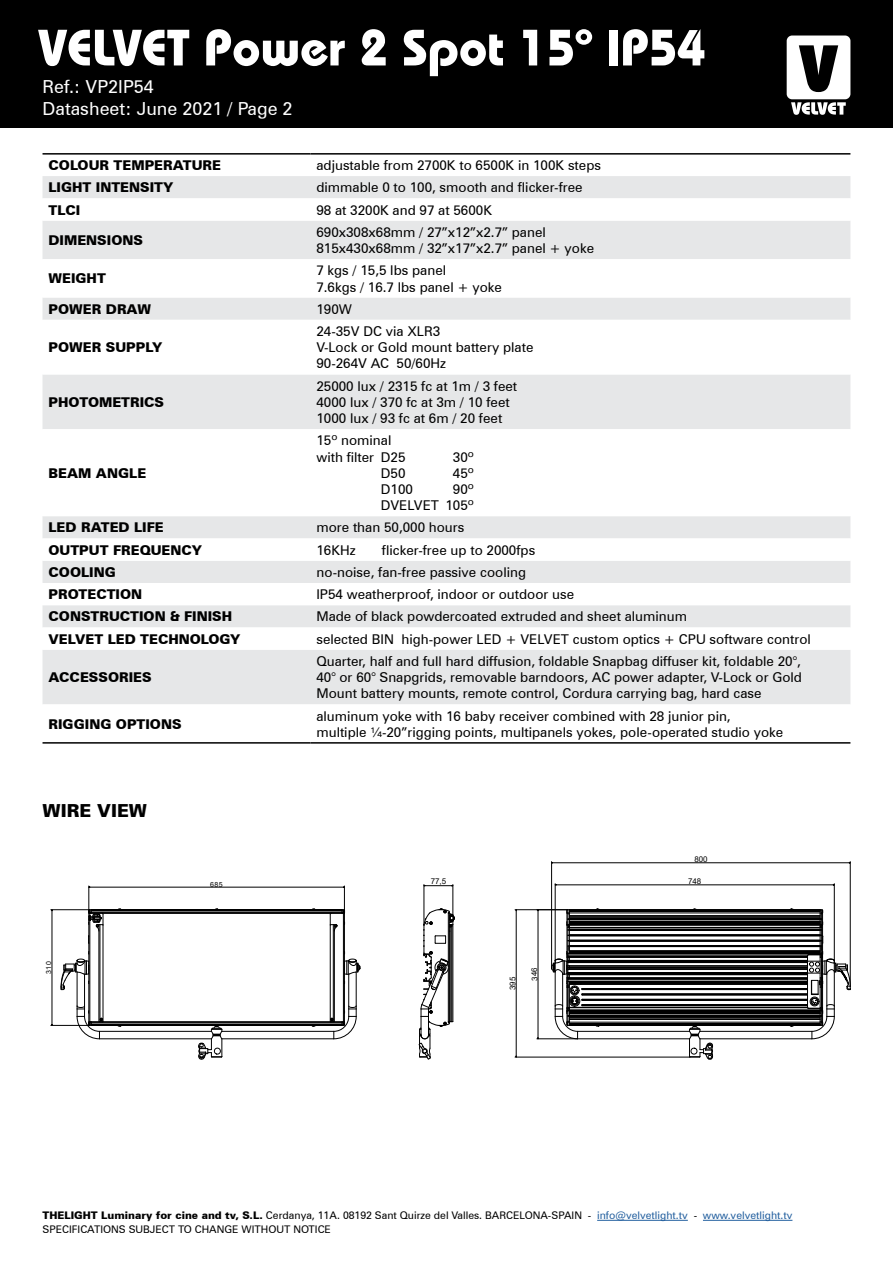
<style>
.page{position:relative;width:893px;height:1263px;background:#fff}
.page>*{position:absolute;margin:0;border:0;box-sizing:border-box;transform-origin:0 0}
.t1{font:700 51px "Bauhaus Std";color:#fff}
.t2{font:18px/21.6px "Zurich BT";color:#fff}
.t3{font:900 18px "Zurich BT";color:#000}
.t4{font:13.5px/16.2px "Zurich BT";color:#000}
.t5{font:900 13.5px "Zurich BT";color:#000}
.t6{font:10.5px/13.5px "Zurich BT";color:#000}
.t7{font:7.95px "Arial";letter-spacing:-.015em;color:#000}
.t8{font:7.05px "Arial";letter-spacing:.06em;color:#000}
.s1{font-weight:900}
.s2{color:#215e9e}
</style>
<div class="page">
<div style="left:0;top:0;width:893px;height:128px;background:#000"></div>
<hr style="left:597px;top:1220px;width:91px;height:1px;background:#215e9e">
<hr style="left:703px;top:1220px;width:89px;height:1px;background:#215e9e">
<svg style="left:787px;top:36px;width:63px;height:79px"></svg>
<div style="left:43px;top:176px;width:807px;height:22px;background:#e6e7e8"></div>
<svg style="left:43px;top:221px;width:807px;height:483px;fill:#e6e7e8"></svg>
<svg style="left:43px;top:259px;width:807px;height:302px"></svg>
<hr style="left:43px;top:153px;width:267px;height:2px;background:#000">
<hr style="left:310px;top:153px;width:540px;height:2px;background:#000">
<hr style="left:43px;top:742px;width:267px;height:2px;background:#000">
<hr style="left:310px;top:742px;width:540px;height:2px;background:#000">
<hr style="left:91px;top:911px;width:251px;height:1px;background:#000">
<hr style="left:90px;top:912px;width:253px;height:1px;background:#000">
<hr style="left:102px;top:913px;width:229px;height:1px;background:#000">
<hr style="left:102px;top:1021px;width:229px;height:1px;background:#000">
<hr style="left:90px;top:1022px;width:253px;height:1px;background:#000">
<hr style="left:91px;top:909px;width:251px;height:1px;background:#000">
<hr style="left:91px;top:910px;width:251px;height:1px;background:#000">
<hr style="left:91px;top:1024px;width:251px;height:1px;background:#000">
<hr style="left:218px;top:1025px;width:94px;height:1px;background:#000">
<hr style="left:121px;top:1025px;width:94px;height:1px;background:#000">
<hr style="left:222px;top:1038px;width:112px;height:1px;background:#000">
<hr style="left:99px;top:1038px;width:112px;height:1px;background:#000">
<hr style="left:222px;top:1031px;width:112px;height:1px;background:#000">
<hr style="left:99px;top:1031px;width:112px;height:1px;background:#000">
<svg style="left:199px;top:1025px;width:24px;height:35px"></svg>
<svg style="left:419px;top:909px;width:36px;height:151px"></svg>
<svg style="left:551px;top:909px;width:300px;height:151px"></svg>
<hr style="left:90px;top:887px;width:253px;height:1px;background:#000">
<svg style="left:312px;top:886px;width:49px;height:153px"></svg>
<svg style="left:61px;top:886px;width:61px;height:153px"></svg>
<hr style="left:52px;top:911px;width:1px;height:113px;background:#000">
<hr style="left:51px;top:909px;width:38px;height:1px;background:#000">
<hr style="left:51px;top:1025px;width:38px;height:1px;background:#000">
<svg style="left:425px;top:885px;width:28px;height:1px"></svg>
<hr style="left:453px;top:884px;width:1px;height:41px;background:#000">
<hr style="left:424px;top:884px;width:1px;height:41px;background:#000">
<hr style="left:556px;top:884px;width:277px;height:1px;background:#000">
<hr style="left:834px;top:884px;width:1px;height:87px;background:#000">
<hr style="left:555px;top:884px;width:1px;height:87px;background:#000">
<hr style="left:552px;top:862px;width:297px;height:1px;background:#000">
<hr style="left:551px;top:861px;width:1px;height:106px;background:#000">
<hr style="left:850px;top:861px;width:1px;height:125px;background:#000">
<hr style="left:538px;top:911px;width:1px;height:127px;background:#000">
<hr style="left:537px;top:909px;width:31px;height:1px;background:#000">
<hr style="left:537px;top:1038px;width:41px;height:1px;background:#000">
<hr style="left:516px;top:911px;width:1px;height:145px;background:#000">
<hr style="left:515px;top:909px;width:52px;height:1px;background:#000">
<hr style="left:515px;top:1057px;width:175px;height:1px;background:#000">
<h1 class="t1" style="left:38px;top:16px;width:669px">VELVET Power 2 Spot 15º IP54</h1>
<h2 class="t2" style="left:43px;top:76px;width:252px">Ref.: VP2IP54<br>Datasheet: June 2021 / Page 2</h2>
<p class="t5" style="left:49px;top:157px;width:174px">COLOUR TEMPERATURE</p>
<p class="t4" style="left:316px;top:157px;width:286px">adjustable from 2700K to 6500K in 100K steps</p>
<p class="t5" style="left:49px;top:179px;width:126px">LIGHT INTENSITY</p>
<p class="t4" style="left:316px;top:179px;width:268px">dimmable 0 to 100, smooth and flicker-free</p>
<p class="t5" style="left:49px;top:202px;width:33px">TLCI</p>
<p class="t4" style="left:316px;top:202px;width:177px">98 at 3200K and 97 at 5600K</p>
<p class="t5" style="left:49px;top:232px;width:96px">DIMENSIONS</p>
<p class="t4" style="left:316px;top:224px;width:279px">690x308x68mm / 27”x12”x2.7” panel<br>815x430x68mm / 32”x17”x2.7” panel + yoke</p>
<p class="t5" style="left:49px;top:270px;width:59px">WEIGHT</p>
<p class="t4" style="left:316px;top:262px;width:187px">7 kgs / 15,5 lbs panel<br>7.6kgs / 16.7 lbs panel + yoke</p>
<p class="t5" style="left:49px;top:301px;width:104px">POWER DRAW</p>
<p class="t4" style="left:316px;top:301px;width:37px">190W</p>
<p class="t5" style="left:49px;top:339px;width:116px">POWER SUPPLY</p>
<p class="t4" style="left:316px;top:323px;width:219px">24-35V DC via XLR3<br>V-Lock or Gold mount battery plate<br>90-264V AC 50/60Hz</p>
<p class="t5" style="left:49px;top:394px;width:117px">PHOTOMETRICS</p>
<p class="t5" style="left:49px;top:465px;width:99px">BEAM ANGLE</p>
<p class="t4" style="left:316px;top:378px;width:202px">25000 lux / 2315 fc at 1m / 3 feet<br>4000 lux / 370 fc at 3m / 10 feet<br>1000 lux / 93 fc at 6m / 20 feet</p>
<p class="t4" style="left:316px;top:432px;width:77px">15º nominal</p>
<p class="t4" style="left:316px;top:449px;width:91px">with filter D25</p>
<p class="t4" style="left:453px;top:449px;width:23px">30º</p>
<p class="t4" style="left:381px;top:465px;width:26px">D50</p>
<p class="t4" style="left:453px;top:465px;width:23px">45º</p>
<p class="t4" style="left:381px;top:481px;width:34px">D100</p>
<p class="t4" style="left:453px;top:481px;width:23px">90º</p>
<p class="t4" style="left:381px;top:497px;width:94px">DVELVET 105º</p>
<p class="t5" style="left:49px;top:519px;width:117px">LED RATED LIFE</p>
<p class="t4" style="left:316px;top:519px;width:150px">more than 50,000 hours</p>
<p class="t5" style="left:49px;top:542px;width:155px">OUTPUT FREQUENCY</p>
<p class="t4" style="left:316px;top:542px;width:41px">16KHz</p>
<p class="t4" style="left:382px;top:542px;width:155px">flicker-free up to 2000fps</p>
<p class="t5" style="left:49px;top:564px;width:69px">COOLING</p>
<p class="t4" style="left:316px;top:564px;width:211px">no-noise, fan-free passive cooling</p>
<p class="t5" style="left:49px;top:586px;width:95px">PROTECTION</p>
<p class="t4" style="left:316px;top:586px;width:259px">IP54 weatherproof, indoor or outdoor use</p>
<p class="t5" style="left:49px;top:608px;width:185px">CONSTRUCTION &amp; FINISH</p>
<p class="t4" style="left:316px;top:608px;width:372px">Made of black powdercoated extruded and sheet aluminum</p>
<p class="t5" style="left:49px;top:631px;width:194px">VELVET LED TECHNOLOGY</p>
<p class="t4" style="left:316px;top:631px;width:496px">selected BIN high-power LED + VELVET custom optics + CPU software control</p>
<p class="t5" style="left:49px;top:669px;width:105px">ACCESSORIES</p>
<p class="t4" style="left:316px;top:653px;width:487px;text-align:justify">Quarter, half and full hard diffusion, foldable Snapbag diffuser kit, foldable 20°, 40° or 60° Snapgrids, removable barndoors, AC power adapter, V-Lock or Gold Mount battery mounts, remote control, Cordura carrying bag, hard case</p>
<p class="t5" style="left:49px;top:716px;width:135px">RIGGING OPTIONS</p>
<p class="t4" style="left:316px;top:708px;width:468px">aluminum yoke with 16 baby receiver combined with 28 junior pin, multiple ¼-20”rigging points, multipanels yokes, pole-operated studio yoke</p>
<h3 class="t3" style="left:43px;top:800px;width:106px">WIRE VIEW</h3>
<p class="t8" style="left:44px;top:974px;width:14px;rotate:-90deg">310</p>
<p class="t8" style="left:210px;top:879px;width:14px">685</p>
<p class="t7" style="left:694px;top:854px;width:15px">800</p>
<p class="t7" style="left:431px;top:876px;width:17px">77,5</p>
<p class="t7" style="left:688px;top:876px;width:15px">748</p>
<p class="t7" style="left:507px;top:990px;width:15px;rotate:-90deg">395</p>
<p class="t7" style="left:529px;top:981px;width:15px;rotate:-90deg">346</p>
<p class="t6" style="left:43px;top:1209px;width:751px"><span class="s1">THELIGHT Luminary for cine and tv, S.L.</span> Cerdanya, 11A. 08192 Sant Quirze del Valles. BARCELONA-SPAIN - <span class="s2">info@velvetlight.tv</span> - <span class="s2">www.velvetlight.tv<br></span>SPECIFICATIONS SUBJECT TO CHANGE WITHOUT NOTICE</p>
</div>
